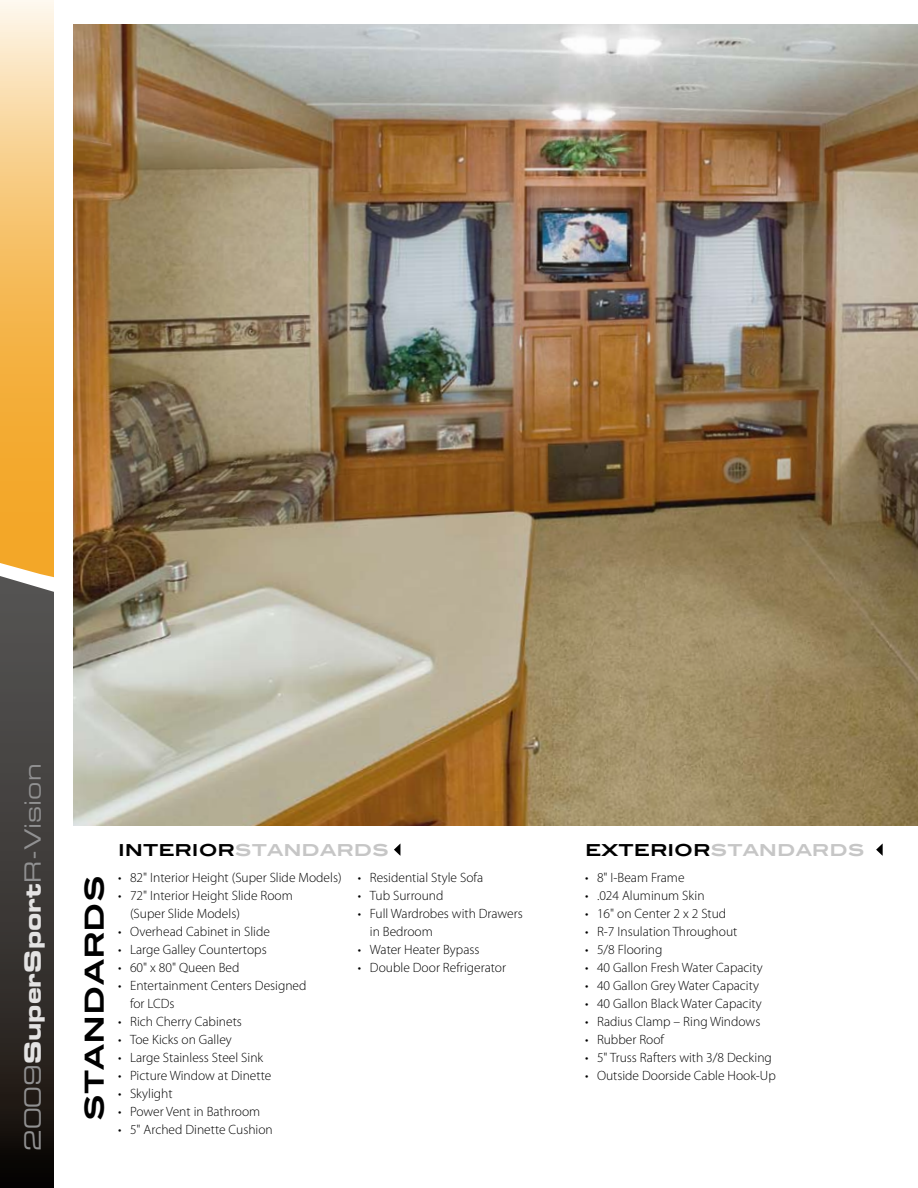
<style>
.page{position:relative;width:918px;height:1188px;background:#fff}
.page>*{position:absolute;margin:0;border:0;box-sizing:border-box;transform-origin:0 0}
.t1{font:700 26.25px "Blair ITC";color:#000}
.t2{font:22.5px "Eurostile Extended Two";color:#919192}
.t3{font:700 16.5px "Blair ITC";color:#c6c6c6}
.t4{font:300 13.5px/18px "Myriad Pro";color:#000}
.s1{font-family:"Eurostile Bold Extended Two";color:#e4e3e3}
.s2{color:#000}
</style>
<div class="page">
<img style="left:74px;top:25px;width:844px;height:801px">
<svg style="left:394px;top:844px;width:6px;height:12px"></svg>
<svg style="left:876px;top:844px;width:7px;height:12px"></svg>
<svg style="left:0;top:0;width:54px;height:1188px;background:#957a4f"></svg>
<h2 class="t2" style="left:17px;top:1151px;width:389px;rotate:-90deg">2009<span class="s1">SuperSport</span>R-Vision</h2>
<h1 class="t1" style="left:78px;top:1121px;width:247px;rotate:-90deg">standards</h1>
<p class="t3" style="left:118px;top:840px;width:273px"><span class="s2">INTERIOR</span>STANDARDS</p>
<p class="t3" style="left:585px;top:840px;width:281px"><span class="s2">EXTERIOR</span>STANDARDS</p>
<p class="t4" style="left:118px;top:868px;width:225px">• 82" Interior Height (Super Slide Models)</p>
<p class="t4" style="left:130px;top:886px;width:164px;text-indent:-12px">• 72" Interior Height Slide Room (Super Slide Models)</p>
<p class="t4" style="left:118px;top:922px;width:153px">• Overhead Cabinet in Slide</p>
<p class="t4" style="left:118px;top:940px;width:150px">• Large Galley Countertops</p>
<p class="t4" style="left:118px;top:958px;width:123px">• 60" x 80" Queen Bed</p>
<p class="t4" style="left:130px;top:976px;width:178px;text-indent:-12px">• Entertainment Centers Designed for LCDs</p>
<p class="t4" style="left:118px;top:1012px;width:125px">• Rich Cherry Cabinets</p>
<p class="t4" style="left:118px;top:1030px;width:115px">• Toe Kicks on Galley</p>
<p class="t4" style="left:118px;top:1048px;width:147px">• Large Stainless Steel Sink</p>
<p class="t4" style="left:118px;top:1066px;width:155px">• Picture Window at Dinette</p>
<p class="t4" style="left:118px;top:1084px;width:56px">• Skylight</p>
<p class="t4" style="left:118px;top:1102px;width:144px">• Power Vent in Bathroom</p>
<p class="t4" style="left:118px;top:1120px;width:156px">• 5" Arched Dinette Cushion</p>
<p class="t4" style="left:358px;top:868px;width:127px">• Residential Style Sofa</p>
<p class="t4" style="left:358px;top:886px;width:87px">• Tub Surround</p>
<p class="t4" style="left:370px;top:904px;width:155px;text-indent:-12px">• Full Wardrobes with Drawers in Bedroom</p>
<p class="t4" style="left:358px;top:940px;width:123px">• Water Heater Bypass</p>
<p class="t4" style="left:358px;top:958px;width:150px">• Double Door Refrigerator</p>
<p class="t4" style="left:585px;top:868px;width:101px">• 8" I-Beam Frame</p>
<p class="t4" style="left:585px;top:886px;width:121px">• .024 Aluminum Skin</p>
<p class="t4" style="left:585px;top:904px;width:143px">• 16" on Center 2 x 2 Stud</p>
<p class="t4" style="left:585px;top:922px;width:154px">• R-7 Insulation Throughout</p>
<p class="t4" style="left:585px;top:940px;width:79px">• 5/8 Flooring</p>
<p class="t4" style="left:585px;top:958px;width:179px">• 40 Gallon Fresh Water Capacity</p>
<p class="t4" style="left:585px;top:976px;width:176px">• 40 Gallon Grey Water Capacity</p>
<p class="t4" style="left:585px;top:994px;width:178px">• 40 Gallon Black Water Capacity</p>
<p class="t4" style="left:585px;top:1012px;width:177px">• Radius Clamp – Ring Windows</p>
<p class="t4" style="left:585px;top:1030px;width:81px">• Rubber Roof</p>
<p class="t4" style="left:585px;top:1048px;width:188px">• 5" Truss Rafters with 3/8 Decking</p>
<p class="t4" style="left:585px;top:1066px;width:192px">• Outside Doorside Cable Hook-Up</p>
</div>
